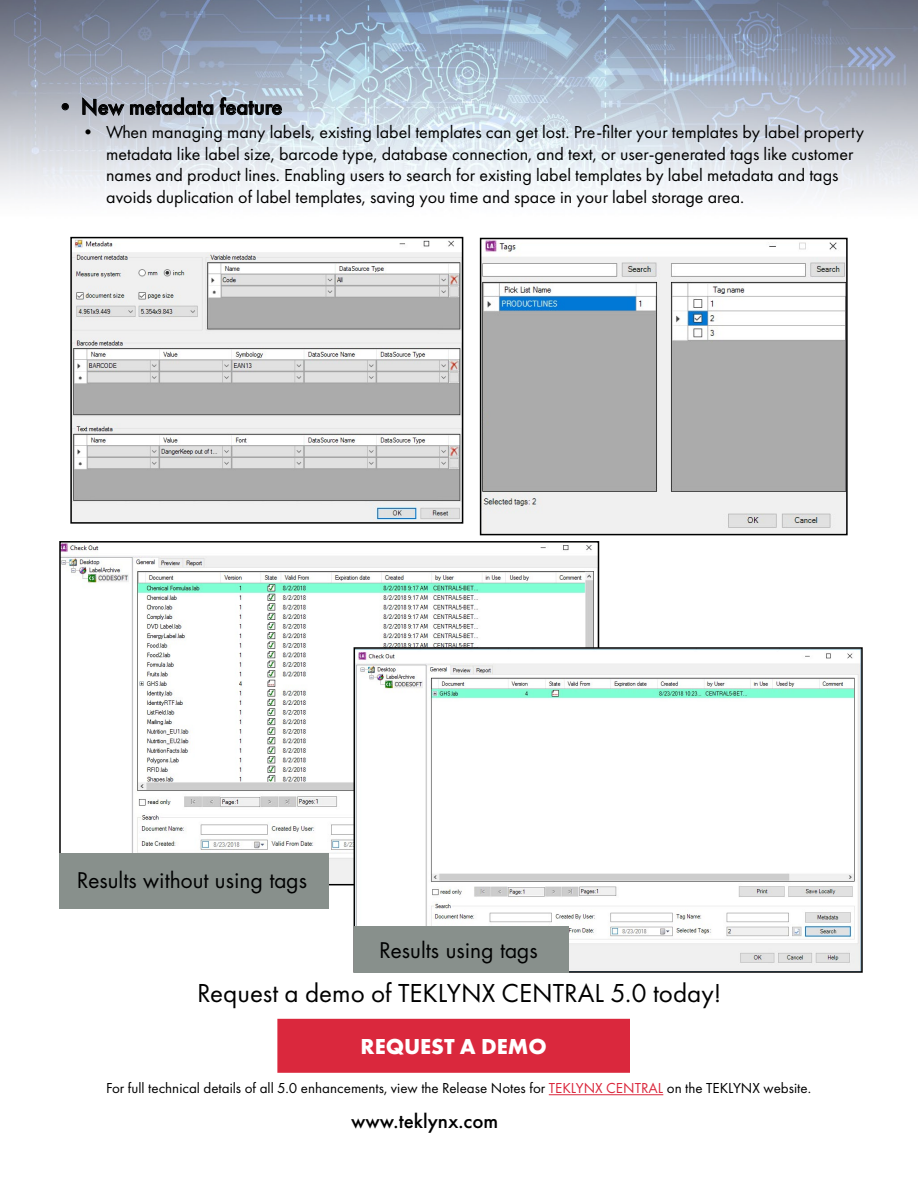
<style>
.page{position:relative;width:918px;height:1188px;background:#fff}
.page>*{position:absolute;margin:0;border:0;box-sizing:border-box;transform-origin:0 0}
.t1{font:27px "Futura PT";color:#000}
.t2{font:500 22.5px "Futura PT";color:#000}
.t3{font:700 22.5px "Futura PT";color:#fff}
.t4{font:21px "Futura Std";color:#000101}
.t5{font:500 21px "Futura PT";color:#000}
.t6{font:18px/21.6px "Futura PT";color:#000}
.t7{font:15px "Futura PT";color:#000}
.s1{color:#da283d}
</style>
<div class="page">
<img style="left:0;top:0;width:918px;height:199px">
<div style="left:278px;top:1020px;width:351px;height:52px;background:#da283d"></div>
<div style="left:277px;top:1019px;width:353px;height:54px;border:2px solid #da283d"></div>
<hr style="left:549px;top:1094px;width:114px;height:1px;background:#da283d">
<svg style="left:62px;top:104px;width:6px;height:6px"></svg>
<svg style="left:82px;top:98px;width:42px;height:18px"></svg>
<svg style="left:130px;top:97px;width:152px;height:18px;background:#868c96"></svg>
<img style="left:73px;top:240px;width:387px;height:281px">
<div style="left:70px;top:237px;width:393px;height:287px;border:2px solid #000101"></div>
<img style="left:483px;top:241px;width:362px;height:291px">
<div style="left:480px;top:238px;width:368px;height:297px;border:2px solid #000101"></div>
<img style="left:62px;top:544px;width:534px;height:338px">
<div style="left:59px;top:853px;width:270px;height:55px;background:#88908c"></div>
<img style="left:357px;top:650px;width:503px;height:320px">
<div style="left:354px;top:647px;width:509px;height:326px;border:2px solid #000101"></div>
<div style="left:354px;top:927px;width:215px;height:46px;background:#88908c"></div>
<p class="t2" style="left:54px;top:93px;width:230px">• New metadata feature</p>
<p class="t6" style="left:106px;top:121px;width:759px;text-indent:-27px">• When managing many labels, existing label templates can get lost. Pre-filter your templates by label property metadata like label size, barcode type, database connection, and text, or user-generated tags like customer names and product lines. Enabling users to search for existing label templates by label metadata and tags avoids duplication of label templates, saving you time and space in your label storage area.</p>
<p class="t4" style="left:77px;top:867px;width:231px">Results without using tags</p>
<p class="t4" style="left:380px;top:937px;width:160px">Results using tags</p>
<h1 class="t1" style="left:197px;top:977px;width:526px">Request a demo of TEKLYNX CENTRAL 5.0 today!</h1>
<p class="t3" style="left:361px;top:1032px;width:188px">REQUEST A DEMO</p>
<p class="t7" style="left:106px;top:1079px;width:706px">For full technical details of all 5.0 enhancements, view the Release Notes for <span class="s1">TEKLYNX CENTRAL</span> on the TEKLYNX website.</p>
<p class="t5" style="left:351px;top:1108px;width:149px">www.teklynx.com</p>
</div>
